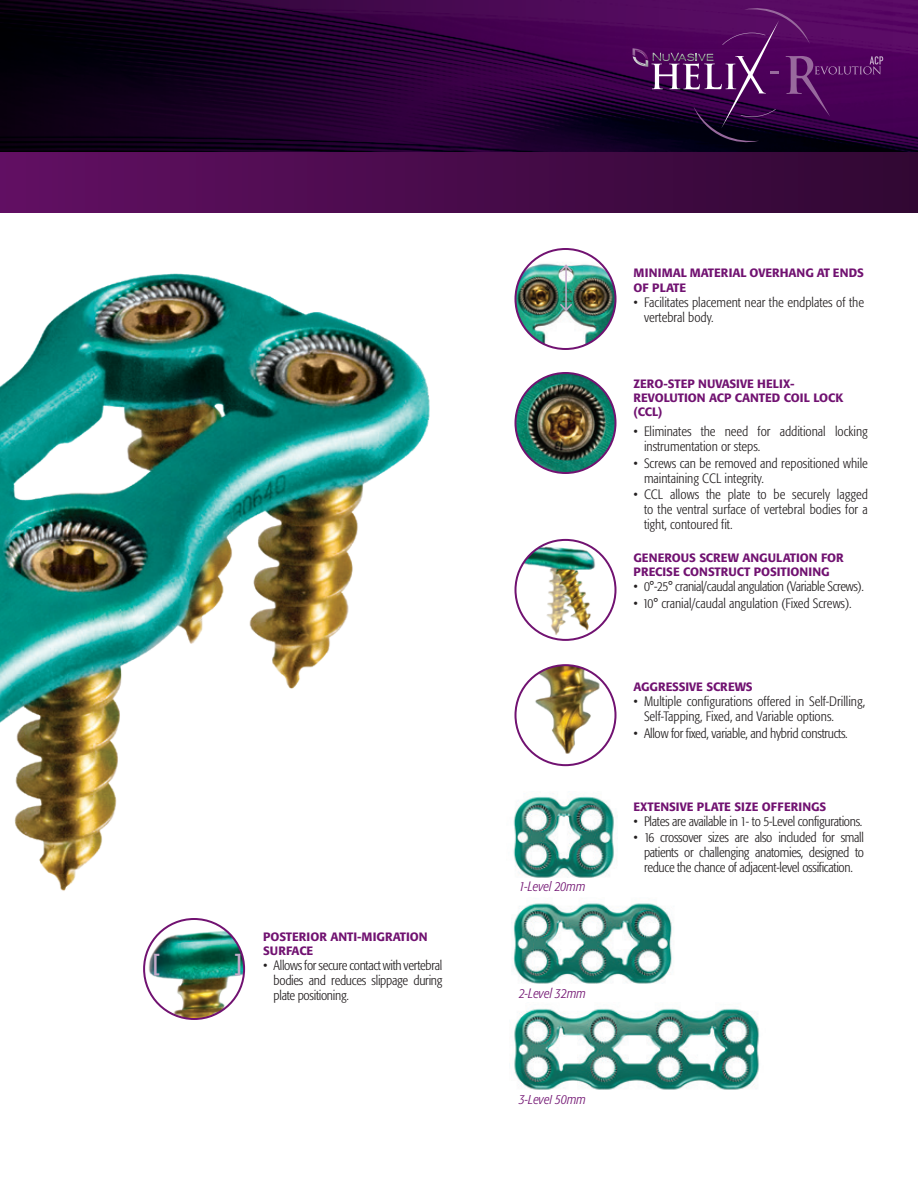
<style>
.page{position:relative;width:918px;height:1188px;background:#fff}
.page>*{position:absolute;margin:0;border:0;box-sizing:border-box;transform-origin:0 0}
.t1{font:500 23.55px "Helvetica Neue LT Pro";color:#c3a9c8}
.t2{font:300 condensed 13.5px/15px "Formata";color:#231f20}
.t3{font:300 condensed 13.5px "Formata";letter-spacing:-.02em;color:#231f20}
.t4{font:300 condensed 13.5px "Formata";letter-spacing:-.025em;color:#231f20}
.Body_-_Caption_Sub-T{font:italic 300 condensed 13.5px "Formata";color:#711271}
.Body_-_Heading_-_STE{font:500 12px/14.2px "Formata";color:#711271}
</style>
<div class="page">
<svg style="left:0;top:0;width:918px;height:152px;background:#22002d"></svg>
<div style="left:0;top:152px;width:918px;height:61px;background:linear-gradient(to right,#610f63,#300733)"></div>
<img style="left:517px;top:540px;width:87px;height:100px">
<div style="left:514px;top:539px;width:103px;height:102px;border:2px solid #711271;border-radius:50%"></div>
<img style="left:516px;top:665px;width:99px;height:100px;border-radius:50px">
<div style="left:514px;top:664px;width:103px;height:102px;border:2px solid #711271;border-radius:50%"></div>
<img style="left:513px;top:793px;width:101px;height:85px">
<img style="left:511px;top:903px;width:161px;height:81px">
<img style="left:514px;top:1008px;width:245px;height:82px">
<svg style="left:633px;top:8px;width:250px;height:134px;background:#490f56"></svg>
<img style="left:0;top:273px;width:430px;height:747px">
<img style="left:516px;top:373px;width:99px;height:100px;border-radius:50px">
<div style="left:514px;top:372px;width:103px;height:102px;border:2px solid #711271;border-radius:50%"></div>
<img style="left:517px;top:253px;width:97px;height:96px">
<div style="left:514px;top:248px;width:103px;height:102px;border:2px solid #711271;border-radius:50%"></div>
<hr style="left:565px;top:265px;width:2px;height:45px;background:#c3a9c8">
<svg style="left:558px;top:263px;width:16px;height:11px"></svg>
<svg style="left:558px;top:302px;width:16px;height:10px"></svg>
<svg style="left:235px;top:954px;width:5px;height:22px"></svg>
<p class="t1" style="left:152px;top:949px;width:8px">[</p>
<p class="Body_-_Heading_-_STE" style="left:263px;top:930px;width:166px">POSTERIOR ANTI-MIGRATION<br>SURFACE</p>
<p class="t2" style="left:274px;top:958px;width:170px;text-align:justify;text-indent:-10px">• Allows for secure contact with vertebral bodies and reduces slippage during plate positioning.</p>
<p class="Body_-_Caption_Sub-T" style="left:519px;top:878px;width:68px">1-Level 20mm</p>
<p class="Body_-_Caption_Sub-T" style="left:519px;top:985px;width:69px">2-Level 32mm</p>
<p class="Body_-_Caption_Sub-T" style="left:519px;top:1091px;width:69px">3-Level 50mm</p>
<p class="Body_-_Heading_-_STE" style="left:633px;top:266px;width:232px">MINIMAL MATERIAL OVERHANG AT ENDS<br>OF PLATE</p>
<p class="t2" style="left:644px;top:294px;width:221px;text-indent:-10px">• Facilitates placement near the endplates of the vertebral body.</p>
<p class="Body_-_Heading_-_STE" style="left:633px;top:376px;width:211px">ZERO-STEP NUVASIVE HELIX-<br>REVOLUTION ACP CANTED COIL LOCK (CCL)</p>
<p class="t2" style="left:644px;top:424px;width:225px;text-indent:-10px">• Eliminates the need for additional locking instrumentation or steps.</p>
<p class="t2" style="left:644px;top:456px;width:225px;text-indent:-10px">• Screws can be removed and repositioned while maintaining CCL integrity.</p>
<p class="t2" style="left:644px;top:487px;width:225px;text-align:justify;text-indent:-10px">• CCL allows the plate to be securely lagged to the ventral surface of vertebral bodies for a tight, contoured fit.</p>
<p class="Body_-_Heading_-_STE" style="left:633px;top:551px;width:212px">GENEROUS SCREW ANGULATION FOR<br>PRECISE CONSTRUCT POSITIONING</p>
<p class="t4" style="left:633px;top:579px;width:232px">• 0°-25° cranial/caudal angulation (Variable Screws).</p>
<p class="t2" style="left:633px;top:596px;width:220px">• 10° cranial/caudal angulation (Fixed Screws).</p>
<p class="Body_-_Heading_-_STE" style="left:633px;top:680px;width:121px">AGGRESSIVE SCREWS</p>
<p class="t2" style="left:644px;top:694px;width:223px;text-indent:-10px">• Multiple configurations offered in Self-Drilling,<br>Self-Tapping, Fixed, and Variable options.</p>
<p class="t3" style="left:633px;top:725px;width:216px">• Allow for fixed, variable, and hybrid constructs.</p>
<p class="Body_-_Heading_-_STE" style="left:633px;top:799px;width:194px">EXTENSIVE PLATE SIZE OFFERINGS</p>
<p class="t3" style="left:633px;top:813px;width:230px">• Plates are available in 1- to 5-Level configurations.</p>
<p class="t2" style="left:644px;top:830px;width:222px;text-align:justify;text-indent:-10px">• 16 crossover sizes are also included for small patients or challenging anatomies, designed to reduce the chance of adjacent-level ossification.</p>
</div>
